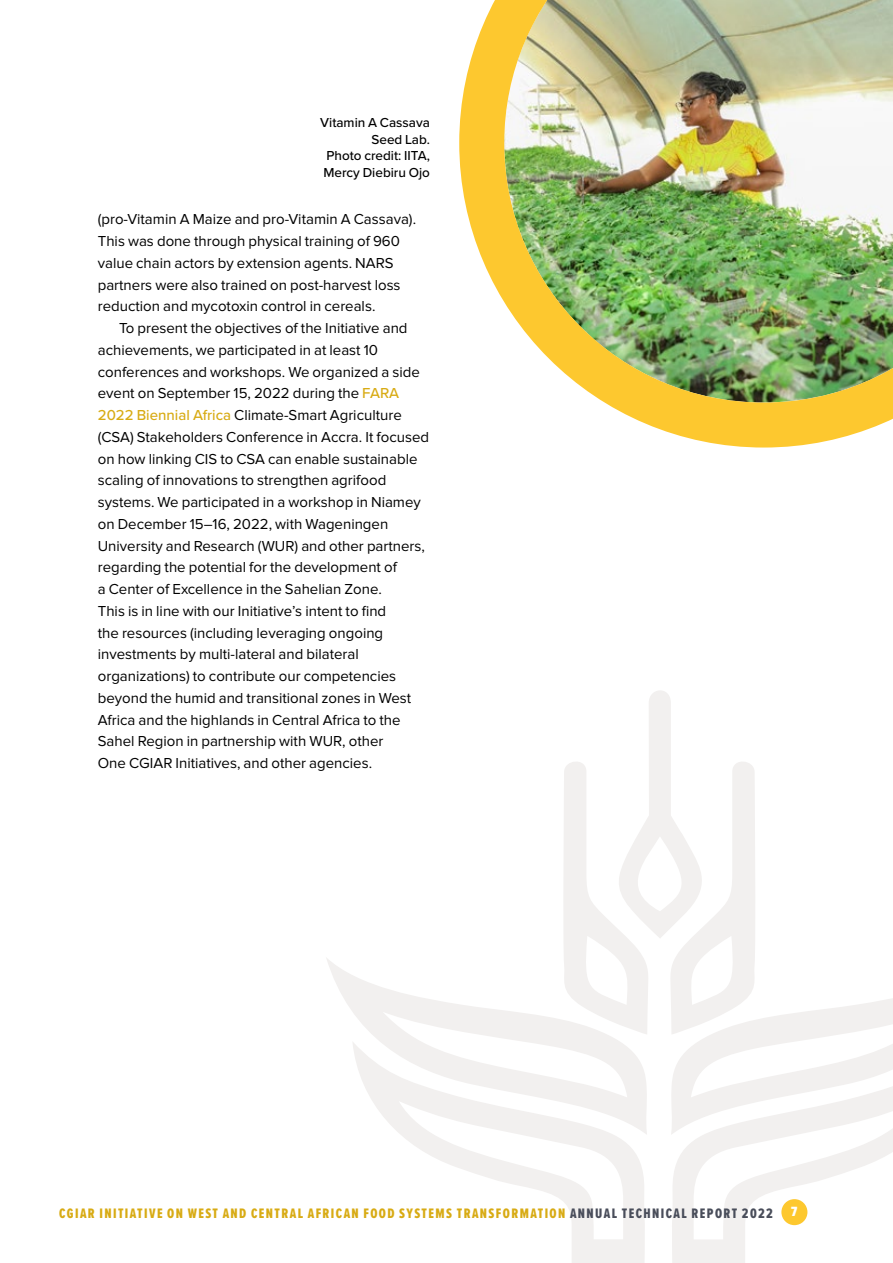
<style>
.page{position:relative;width:893px;height:1263px;background:#fff}
.page>*{position:absolute;margin:0;border:0;box-sizing:border-box;transform-origin:0 0}
.t1{font:15px/21.8px "Proxima Nova";color:#000}
.t2{font:14.25px "Proxima Nova Ex Cn Extrabld";letter-spacing:.1em;color:#d8ab14}
.t3{font:14.25px "Proxima Nova Ex Cn Extrabld";letter-spacing:.1em;color:#494d5a}
.t4{font:900 13.8px "Proxima Nova Ex Cn";color:#fff}
.t5{font:500 13.5px/16.5px "Proxima Nova";color:#000;text-align:right}
.s1{font-weight:500;color:#d8ab14}
</style>
<div class="page">
<svg style="left:326px;top:958px;width:232px;height:83px"></svg>
<svg style="left:558px;top:690px;width:335px;height:444px"></svg>
<svg style="left:353px;top:1041px;width:293px;height:222px"></svg>
<svg style="left:671px;top:1041px;width:222px;height:222px"></svg>
<div style="left:781px;top:1199px;width:26px;height:26px;background:#fdc82f;border-radius:50%"></div>
<img style="left:459px;top:0;width:434px;height:447px">
<p class="t5" style="left:320px;top:115px;width:111px">Vitamin A Cassava<br>Seed Lab.<br>Photo credit: IITA,<br>Mercy Diebiru Ojo</p>
<p class="t1" style="left:98px;top:209px;width:320px">(pro-Vitamin A Maize and pro-Vitamin A Cassava).<br>This was done through physical training of 960 value chain actors by extension agents. NARS partners were also trained on post-harvest loss reduction and mycotoxin control in cereals.</p>
<p class="t1" style="left:98px;top:317px;width:333px;text-indent:21px">To present the objectives of the Initiative and achievements, we participated in at least 10 conferences and workshops. We organized a side event on September 15, 2022 during the <span class="s1">FARA 2022 Biennial Africa</span> Climate-Smart Agriculture (CSA) Stakeholders Conference in Accra. It focused on how linking CIS to CSA can enable sustainable scaling of innovations to strengthen agrifood systems. We participated in a workshop in Niamey on December 15–16, 2022, with Wageningen University and Research (WUR) and other partners, regarding the potential for the development of<br>a Center of Excellence in the Sahelian Zone.<br>This is in line with our Initiative’s intent to find<br>the resources (including leveraging ongoing investments by multi-lateral and bilateral organizations) to contribute our competencies beyond the humid and transitional zones in West Africa and the highlands in Central Africa to the Sahel Region in partnership with WUR, other<br>One CGIAR Initiatives, and other agencies.</p>
<p class="t2" style="left:59px;top:1203px;width:53px">CGIAR INITIATI</p>
<p class="t2" style="left:149px;top:1203px;width:118px">VE ON WEST AN D CENTRAL</p>
<p class="t2" style="left:308px;top:1203px;width:23px">AFRICAN</p>
<p class="t2" style="left:363px;top:1203px;width:175px">FOOD SYSTEMS TRANSFORMATION</p>
<p class="t3" style="left:570px;top:1203px;width:204px">ANNUAL TECHNICAL REPORT 2022</p>
<p class="t4" style="left:791px;top:1201px;width:8px">7</p>
</div>
